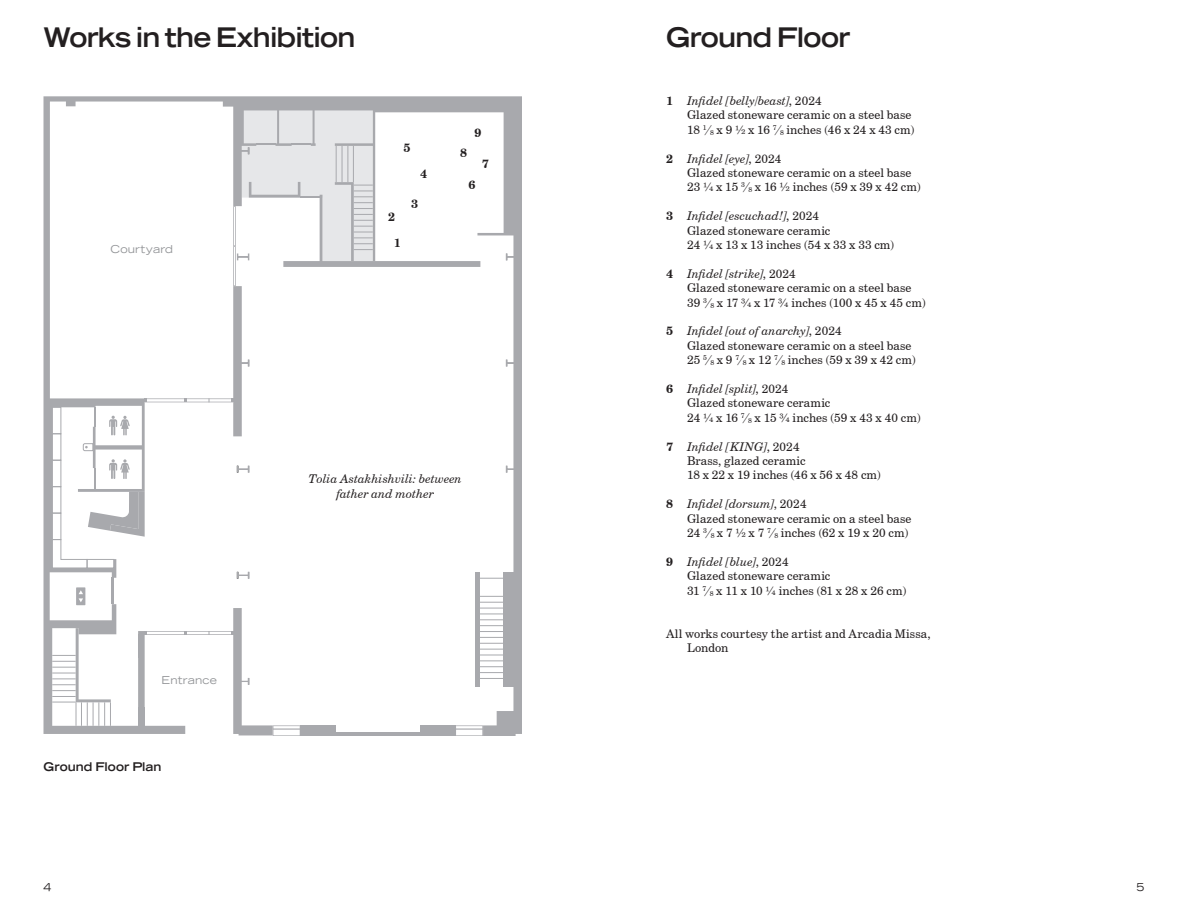
<style>
.page{position:relative;width:1188px;height:918px;background:#fff}
.page>*{position:absolute;margin:0;border:0;box-sizing:border-box;transform-origin:0 0}
.TGE_BD-18pt{font:27px "SC Display Text";letter-spacing:-.025em;color:#231f20}
.CS-8pt-List{font:12px/14.4px "SC Primary Text Roman";letter-spacing:.01em;color:#231f20}
.CS-8pt{font:12px/15px "SC Primary Text Italic";color:#231f20;text-align:center}
.TGE_BD-8pt{font:12px "SC Display Text";color:#231f20}
.CS-8pt-2{font:12px "SC Primary Text Bold";color:#231f20}
.TGE_RG-7_25pt{font:10.8px "SC Secondary Text";letter-spacing:.015em;color:#939598}
.t1{font:10.8px "SC Secondary Text";color:#231f20}
.s1{font-family:"SC Primary Text Bold"}
.s2{font-family:"SC Primary Text Italic"}
.s3{font-style:italic}
</style>
<div class="page">
<svg style="left:44px;top:96px;width:478px;height:639px"></svg>
<hr style="left:94px;top:468px;width:2px;height:21px;background:#a8a9ad">
<hr style="left:94px;top:407px;width:2px;height:20px;background:#a8a9ad">
<svg style="left:505px;top:147px;width:14px;height:8px"></svg>
<svg style="left:236px;top:359px;width:14px;height:8px"></svg>
<svg style="left:236px;top:465px;width:14px;height:8px"></svg>
<svg style="left:236px;top:571px;width:14px;height:8px"></svg>
<svg style="left:505px;top:359px;width:14px;height:8px"></svg>
<svg style="left:505px;top:465px;width:14px;height:8px"></svg>
<svg style="left:505px;top:253px;width:14px;height:8px"></svg>
<svg style="left:52px;top:628px;width:59px;height:98px"></svg>
<svg style="left:480px;top:578px;width:23px;height:1px"></svg>
<svg style="left:480px;top:596px;width:23px;height:83px"></svg>
<svg style="left:83px;top:443px;width:11px;height:8px"></svg>
<div style="left:52px;top:407px;width:9px;height:27px;border:1px solid #a8a9ad"></div>
<div style="left:52px;top:433px;width:9px;height:28px;border:1px solid #a8a9ad"></div>
<div style="left:52px;top:460px;width:9px;height:27px;border:1px solid #a8a9ad"></div>
<div style="left:52px;top:486px;width:9px;height:27px;border:1px solid #a8a9ad"></div>
<hr style="left:112px;top:578px;width:2px;height:26px;background:#a8a9ad">
<div style="left:138px;top:707px;width:7px;height:19px;background:#a8a9ad"></div>
<svg style="left:236px;top:111px;width:244px;height:156px"></svg>
<hr style="left:233px;top:206px;width:3px;height:40px;background:#a8a9ad">
<hr style="left:233px;top:246px;width:3px;height:40px;background:#a8a9ad">
<svg style="left:138px;top:631px;width:9px;height:76px"></svg>
<svg style="left:231px;top:608px;width:69px;height:127px"></svg>
<hr style="left:336px;top:732px;width:84px;height:3px;background:#a8a9ad">
<svg style="left:455px;top:725px;width:28px;height:4px"></svg>
<hr style="left:456px;top:726px;width:26px;height:3px;background:#a8a9ad">
<svg style="left:455px;top:729px;width:28px;height:6px"></svg>
<svg style="left:145px;top:631px;width:88px;height:4px"></svg>
<hr style="left:145px;top:632px;width:88px;height:2px;background:#a8a9ad">
<svg style="left:145px;top:398px;width:88px;height:1px"></svg>
<hr style="left:145px;top:399px;width:88px;height:3px;background:#a8a9ad">
<svg style="left:52px;top:492px;width:93px;height:77px"></svg>
<div style="left:76px;top:587px;width:9px;height:18px;background:#a8a9ad"></div>
<svg style="left:79px;top:590px;width:4px;height:12px"></svg>
<svg style="left:109px;top:416px;width:21px;height:20px"></svg>
<svg style="left:109px;top:459px;width:21px;height:20px"></svg>
<p class="TGE_BD-18pt" style="left:44px;top:19px;width:314px">Works in the Exhibition</p>
<p class="TGE_RG-7_25pt" style="left:110px;top:242px;width:64px">Courtyard</p>
<p class="CS-8pt-2" style="left:403px;top:140px;width:8px">5</p>
<p class="CS-8pt-2" style="left:420px;top:166px;width:8px">4</p>
<p class="CS-8pt-2" style="left:388px;top:209px;width:8px">2</p>
<p class="CS-8pt-2" style="left:394px;top:235px;width:8px">1</p>
<p class="CS-8pt-2" style="left:411px;top:196px;width:8px">3</p>
<p class="CS-8pt-2" style="left:460px;top:145px;width:8px">8</p>
<p class="CS-8pt-2" style="left:474px;top:125px;width:8px">9</p>
<p class="CS-8pt-2" style="left:482px;top:156px;width:8px">7</p>
<p class="CS-8pt-2" style="left:468px;top:177px;width:8px">6</p>
<p class="TGE_RG-7_25pt" style="left:162px;top:673px;width:57px">Entrance</p>
<p class="TGE_BD-8pt" style="left:44px;top:759px;width:120px">Ground Floor Plan</p>
<p class="CS-8pt" style="left:309px;top:471px;width:155px">Tolia Astakhishvili: between father and mother</p>
<p class="TGE_BD-18pt" style="left:666px;top:19px;width:186px">Ground Floor</p>
<p class="CS-8pt-List" style="left:687px;top:93px;width:229px;text-indent:-21px"><span class="s1">1</span> <span class="s2">Infidel [belly/beast]</span>, 2024<br>Glazed stoneware ceramic on a steel base<br>18 <sup>1</sup><span class="s3">/</span><sub>8</sub> x 9 ½ x 16 <sup>7</sup><span class="s3">/</span><sub>8</sub> inches (46 x 24 x 43 cm)</p>
<p class="CS-8pt-List" style="left:687px;top:151px;width:235px;text-indent:-21px"><span class="s1">2</span> <span class="s2">Infidel [eye]</span>, 2024<br>Glazed stoneware ceramic on a steel base<br>23 ¼ x 15 <sup>3</sup><span class="s3">/</span><sub>8</sub> x 16 ½ inches (59 x 39 x 42 cm)</p>
<p class="CS-8pt-List" style="left:687px;top:209px;width:209px;text-indent:-21px"><span class="s1">3</span> <span class="s2">Infidel [escuchad!]</span>, 2024<br>Glazed stoneware ceramic<br>24 ¼ x 13 x 13 inches (54 x 33 x 33 cm)</p>
<p class="CS-8pt-List" style="left:687px;top:266px;width:241px;text-indent:-21px"><span class="s1">4</span> <span class="s2">Infidel [strike]</span>, 2024<br>Glazed stoneware ceramic on a steel base<br>39 <sup>3</sup><span class="s3">/</span><sub>8</sub> x 17 ¾ x 17 ¾ inches (100 x 45 x 45 cm)</p>
<p class="CS-8pt-List" style="left:687px;top:324px;width:231px;text-indent:-21px"><span class="s1">5</span> <span class="s2">Infidel [out of anarchy]</span>, 2024<br>Glazed stoneware ceramic on a steel base<br>25 <sup>5</sup><span class="s3">/</span><sub>8</sub> x 9 <sup>7</sup><span class="s3">/</span><sub>8</sub> x 12 <sup>7</sup><span class="s3">/</span><sub>8</sub> inches (59 x 39 x 42 cm)</p>
<p class="CS-8pt-List" style="left:687px;top:381px;width:235px;text-indent:-21px"><span class="s1">6</span> <span class="s2">Infidel [split]</span>, 2024<br>Glazed stoneware ceramic<br>24 ¼ x 16 <sup>7</sup><span class="s3">/</span><sub>8</sub> x 15 ¾ inches (59 x 43 x 40 cm)</p>
<p class="CS-8pt-List" style="left:687px;top:439px;width:196px;text-indent:-21px"><span class="s1">7</span> <span class="s2">Infidel [KING]</span>, 2024<br>Brass, glazed ceramic<br>18 x 22 x 19 inches (46 x 56 x 48 cm)</p>
<p class="CS-8pt-List" style="left:687px;top:497px;width:226px;text-indent:-21px"><span class="s1">8</span> <span class="s2">Infidel [dorsum]</span>, 2024<br>Glazed stoneware ceramic on a steel base<br>24 <sup>3</sup><span class="s3">/</span><sub>8</sub> x 7 ½ x 7 <sup>7</sup><span class="s3">/</span><sub>8</sub> inches (62 x 19 x 20 cm)</p>
<p class="CS-8pt-List" style="left:687px;top:554px;width:221px;text-indent:-21px"><span class="s1">9</span> <span class="s2">Infidel [blue]</span>, 2024<br>Glazed stoneware ceramic<br>31 <sup>7</sup><span class="s3">/</span><sub>8</sub> x 11 x 10 ¼ inches (81 x 28 x 26 cm)</p>
<p class="CS-8pt-List" style="left:687px;top:626px;width:245px;text-indent:-21px">All works courtesy the artist and Arcadia Missa,<br>London</p>
<p class="t1" style="left:44px;top:880px;width:9px">4</p>
<p class="t1" style="left:1137px;top:880px;width:9px">5</p>
</div>
